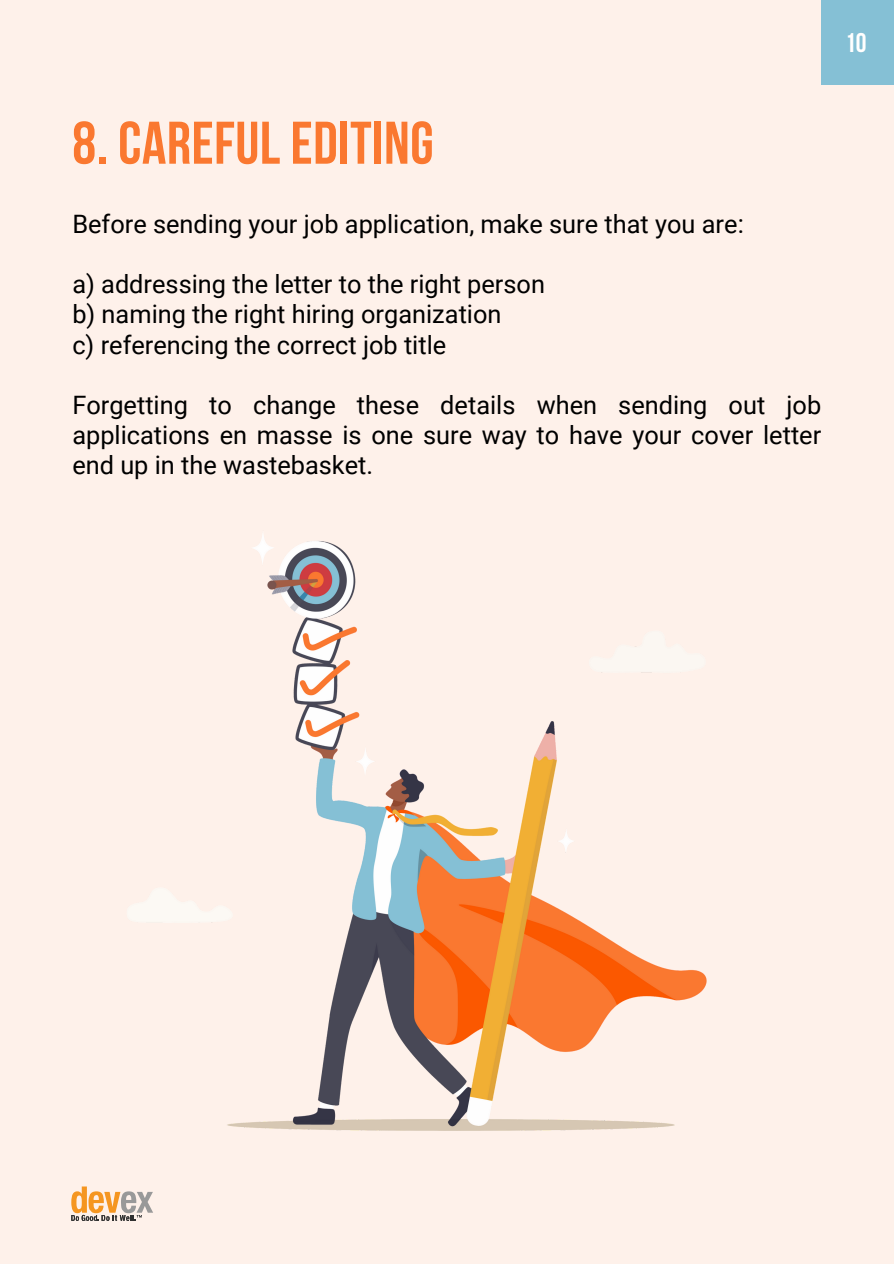
<style>
.page{position:relative;width:894px;height:1264px;background:#fff}
.page>*{position:absolute;margin:0;border:0;box-sizing:border-box;transform-origin:0 0}
.t1{font:700 60px "Bebas Neue";letter-spacing:.01em;color:#fa7830}
.t2{font:700 27px "Bebas Neue";color:#fff}
.t3{font:25.35px/30.2px "Roboto";color:#000}
</style>
<div class="page">
<div style="left:0;top:0;width:893px;height:1263px;background:#fef1ea"></div>
<svg style="left:71px;top:1186px;width:82px;height:34px"></svg>
<div style="left:821px;top:0;width:72px;height:84px;background:#85c0d5"></div>
<img style="left:211px;top:534px;width:496px;height:597px">
<p class="t2" style="left:845px;top:31px;width:23px">10</p>
<h1 class="t1" style="left:72px;top:119px;width:363px">8. CAREFUL EDITING</h1>
<p class="t3" style="left:72px;top:209px;width:672px">Before sending your job application, make sure that you are:</p>
<p class="t3" style="left:72px;top:269px;width:474px">a) addressing the letter to the right person b) naming the right hiring organization<br>c) referencing the correct job title</p>
<p class="t3" style="left:72px;top:390px;width:750px;text-align:justify">Forgetting to change these details when sending out job applications en masse is one sure way to have your cover letter end up in the wastebasket.</p>
</div>
